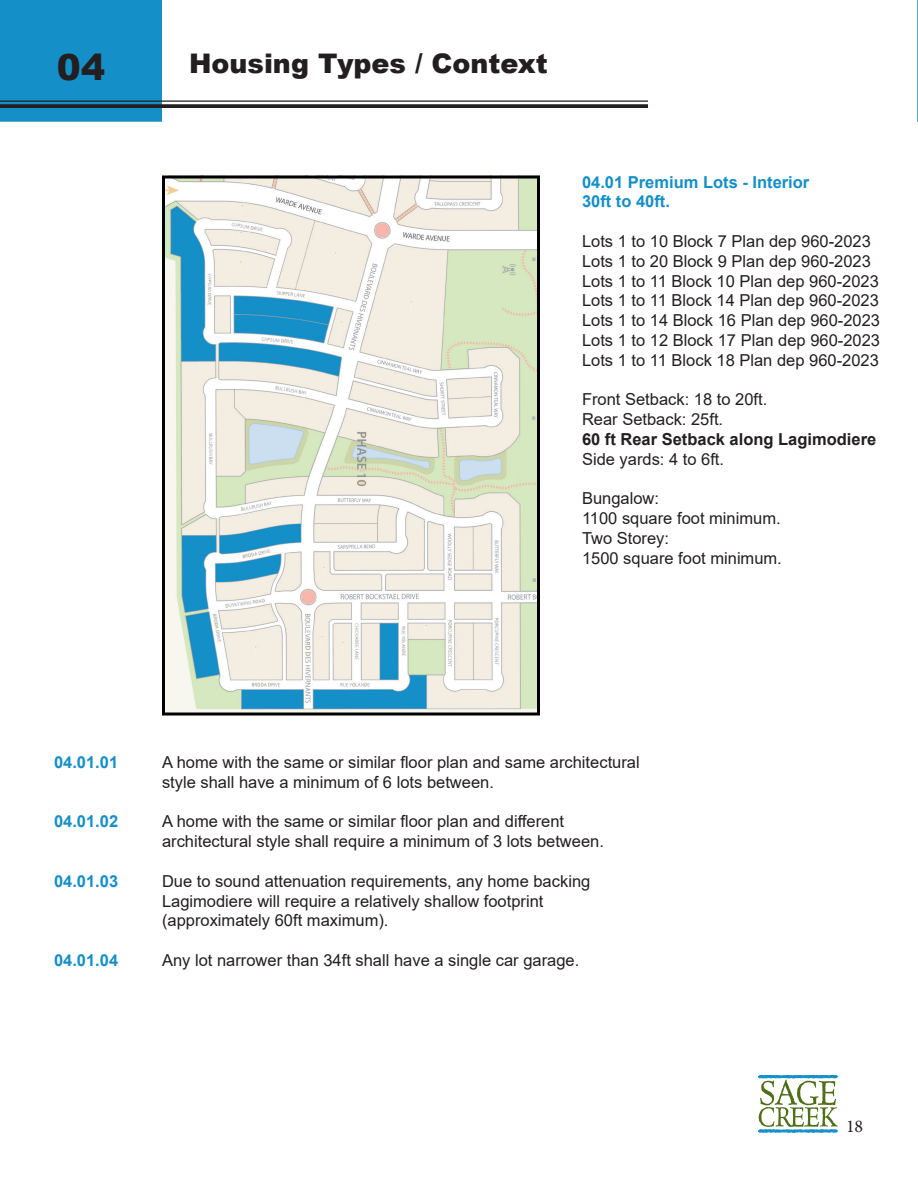
<style>
.page{position:relative;width:918px;height:1188px;background:#fff}
.page>*{position:absolute;margin:0;border:0;box-sizing:border-box;transform-origin:0 0}
.t1{font:900 36px "Arial";color:#231f20}
.t2{font:900 27px "Arial";color:#231f20}
.t3{font:18px "Minion Pro";color:#231f20}
.t4{font:16.5px/19.8px "Arial";color:#231f20}
.t5{font:700 16.5px/19.8px "Arial";color:#158fc7}
.t6{font:700 16.5px "Arial";color:#231f20}
</style>
<div class="page">
<svg style="left:758px;top:1075px;width:80px;height:58px"></svg>
<img style="left:166px;top:180px;width:370px;height:532px">
<div style="left:0;top:0;width:161px;height:121px;background:#158fc7"></div>
<div style="left:0;top:0;width:162px;height:122px;border:2px solid #158fc7"></div>
<svg style="left:0;top:104px;width:648px;height:4px;background:#2c2b2c"></svg>
<hr style="left:0;top:100px;width:648px;height:2px;background:#231f20">
<div style="left:162px;top:176px;width:378px;height:540px;border:3px solid #000"></div>
<svg style="left:917px;top:0;width:1px;height:122px"></svg>
<h1 class="t1" style="left:57px;top:41px;width:50px">04</h1>
<h2 class="t2" style="left:189px;top:44px;width:360px">Housing Types / Context</h2>
<p class="t5" style="left:582px;top:172px;width:229px">04.01 Premium Lots - Interior<br>30ft to 40ft.</p>
<p class="t4" style="left:582px;top:231px;width:300px">Lots 1 to 10 Block 7 Plan dep 960-2023<br>Lots 1 to 20 Block 9 Plan dep 960-2023<br>Lots 1 to 11 Block 10 Plan dep 960-2023<br>Lots 1 to 11 Block 14 Plan dep 960-2023<br>Lots 1 to 14 Block 16 Plan dep 960-2023<br>Lots 1 to 12 Block 17 Plan dep 960-2023<br>Lots 1 to 11 Block 18 Plan dep 960-2023</p>
<p class="t4" style="left:582px;top:390px;width:187px">Front Setback: 18 to 20ft.<br>Rear Setback: 25ft.</p>
<p class="t6" style="left:582px;top:427px;width:296px">60 ft Rear Setback along Lagimodiere</p>
<p class="t4" style="left:582px;top:449px;width:144px">Side yards: 4 to 6ft.</p>
<p class="t4" style="left:582px;top:489px;width:201px">Bungalow:<br>1100 square foot minimum.<br>Two Storey:<br>1500 square foot minimum.</p>
<p class="t5" style="left:54px;top:753px;width:66px">04.01.01</p>
<p class="t4" style="left:162px;top:752px;width:479px">A home with the same or similar floor plan and same architectural style shall have a minimum of 6 lots between.</p>
<p class="t5" style="left:54px;top:812px;width:66px">04.01.02</p>
<p class="t4" style="left:162px;top:812px;width:443px">A home with the same or similar floor plan and different architectural style shall require a minimum of 3 lots between.</p>
<p class="t5" style="left:54px;top:871px;width:66px">04.01.03</p>
<p class="t4" style="left:162px;top:871px;width:430px">Due to sound attenuation requirements, any home backing<br>Lagimodiere will require a relatively shallow footprint (approximately 60ft maximum).</p>
<p class="t5" style="left:54px;top:951px;width:66px">04.01.04</p>
<p class="t4" style="left:162px;top:950px;width:419px">Any lot narrower than 34ft shall have a single car garage.</p>
<p class="t3" style="left:846px;top:1114px;width:19px">18</p>
</div>
